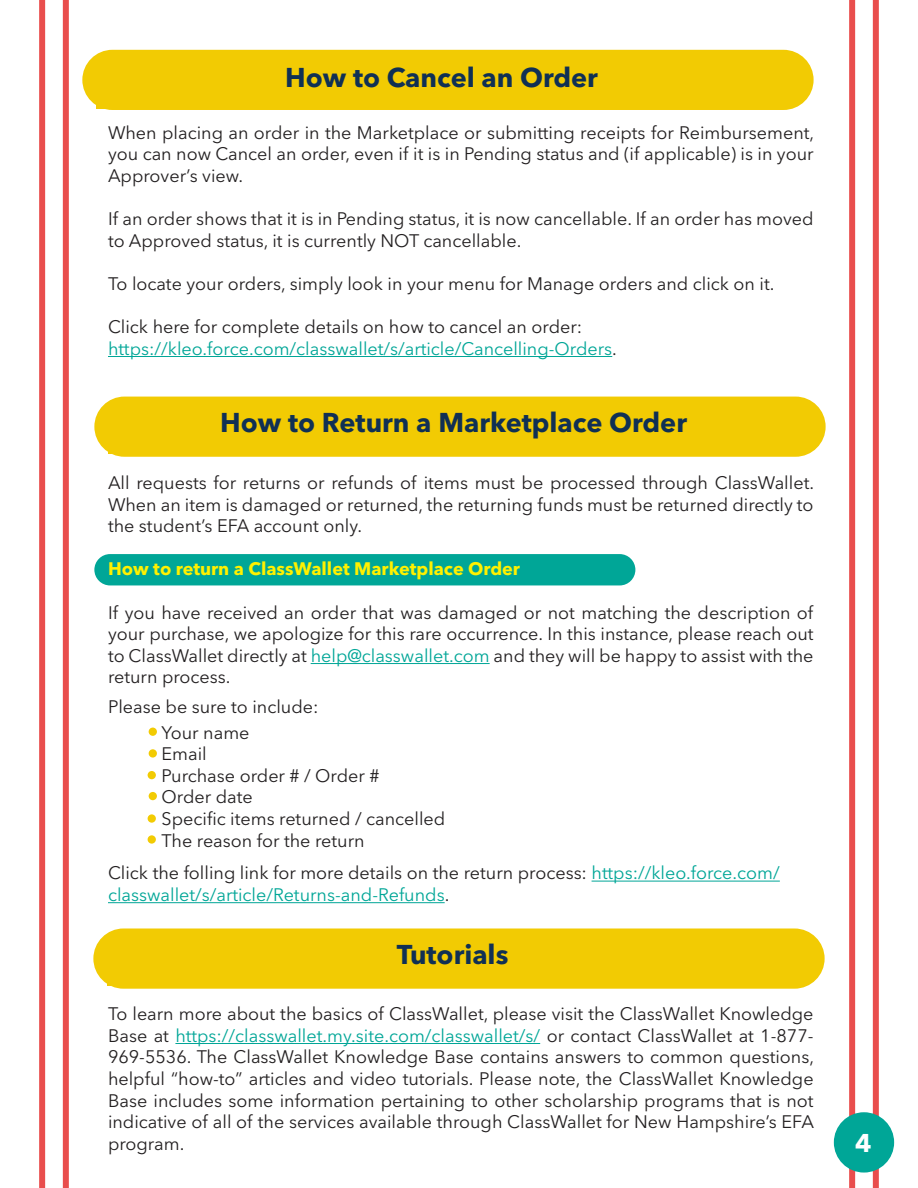
<style>
.page{position:relative;width:918px;height:1188px;background:#fff}
.page>*{position:absolute;margin:0;border:0;box-sizing:border-box;transform-origin:0 0}
.t1{font:700 27px "Avenir Next LT Pro";color:#103054}
.t2{font:700 25.5px "Avenir Next LT Pro";color:#fff}
.t3{font:18px/21.6px "Avenir Next LT Pro";color:#232021;text-align:justify}
.t4{font:18px/21.6px "Avenir Next LT Pro";color:#00a697}
.t5{font:700 18px "Avenir Next LT Pro";color:#fff100}
.s1{color:#232021}
.s2{color:#00a697}
</style>
<div class="page">
<div style="left:94px;top:554px;width:541px;height:31px;background:#00a697;border-radius:16px"></div>
<div style="left:63px;top:0;width:6px;height:1188px;background:#e94e4d"></div>
<div style="left:39px;top:0;width:6px;height:1188px;background:#e94e4d"></div>
<div style="left:873px;top:0;width:6px;height:1188px;background:#e94e4d"></div>
<div style="left:849px;top:0;width:6px;height:1188px;background:#e94e4d"></div>
<div style="left:835px;top:1113px;width:58px;height:59px;background:#00a697;border-radius:50%"></div>
<div style="left:834px;top:1112px;width:60px;height:61px;border:2px solid #00a697;border-radius:50%"></div>
<hr style="left:108px;top:356px;width:504px;height:1px;background:#00a697">
<div style="left:94px;top:397px;width:732px;height:60px;background:#f2cb03;border-radius:30px"></div>
<hr style="left:311px;top:663px;width:179px;height:1px;background:#00a697">
<div style="left:93px;top:928px;width:732px;height:61px;background:#f2cb03;border-radius:30px"></div>
<hr style="left:175px;top:1043px;width:365px;height:1px;background:#00a697">
<div style="left:82px;top:50px;width:732px;height:60px;background:#f2cb03;border-radius:30px"></div>
<div style="left:96px;top:66px;width:691px;height:43px;background:#f2cb03"></div>
<hr style="left:592px;top:881px;width:188px;height:1px;background:#00a697">
<hr style="left:108px;top:902px;width:337px;height:1px;background:#00a697">
<div style="left:149px;top:728px;width:8px;height:8px;background:#f2cb03;border-radius:50%"></div>
<div style="left:149px;top:749px;width:8px;height:9px;background:#f2cb03;border-radius:50%"></div>
<div style="left:148px;top:771px;width:8px;height:8px;background:#f2cb03;border-radius:50%"></div>
<div style="left:149px;top:792px;width:8px;height:8px;background:#f2cb03;border-radius:50%"></div>
<div style="left:148px;top:814px;width:8px;height:9px;background:#f2cb03;border-radius:50%"></div>
<div style="left:148px;top:835px;width:8px;height:9px;background:#f2cb03;border-radius:50%"></div>
<p class="t1" style="left:285px;top:61px;width:314px">How to Cancel an Order</p>
<p class="t3" style="left:108px;top:122px;width:708px">When placing an order in the Marketplace or submitting receipts for Reimbursement, you can now Cancel an order, even if it is in Pending status and (if applicable) is in your Approver’s view.</p>
<p class="t3" style="left:108px;top:208px;width:707px">If an order shows that it is in Pending status, it is now cancellable. If an order has moved to Approved status, it is currently NOT cancellable.</p>
<p class="t3" style="left:108px;top:273px;width:668px">To locate your orders, simply look in your menu for Manage orders and click on it.</p>
<p class="t3" style="left:108px;top:316px;width:476px">Click here for complete details on how to cancel an order:</p>
<p class="t4" style="left:108px;top:338px;width:510px">https://kleo.force.com/classwallet/s/article/Cancelling-Orders<span class="s1">.</span></p>
<p class="t1" style="left:220px;top:406px;width:468px">How to Return a Marketplace Order</p>
<p class="t3" style="left:108px;top:472px;width:708px">All requests for returns or refunds of items must be processed through ClassWallet.<br>When an item is damaged or returned, the returning funds must be returned directly to the student’s EFA account only.</p>
<p class="t5" style="left:108px;top:558px;width:414px">How to return a ClassWallet Marketplace Order</p>
<p class="t3" style="left:108px;top:601px;width:707px">If you have received an order that was damaged or not matching the description of your purchase, we apologize for this rare occurrence. In this instance, please reach out to ClassWallet directly at <span class="s2">help@classwallet.com</span> and they will be happy to assist with the return process.</p>
<p class="t3" style="left:108px;top:695px;width:212px">Please be sure to include:</p>
<p class="t3" style="left:162px;top:721px;width:89px">Your name</p>
<p class="t3" style="left:162px;top:743px;width:47px">Email</p>
<p class="t3" style="left:162px;top:765px;width:219px">Purchase order # / Order #</p>
<p class="t3" style="left:162px;top:786px;width:93px">Order date</p>
<p class="t3" style="left:162px;top:808px;width:285px">Specific items returned / cancelled</p>
<p class="t3" style="left:162px;top:829px;width:204px">The reason for the return</p>
<p class="t4" style="left:108px;top:862px;width:673px"><span class="s1">Click the folling link for more details on the return process:</span> https://kleo.force.com/ classwallet/s/article/Returns-and-Refunds<span class="s1">.</span></p>
<p class="t1" style="left:397px;top:938px;width:113px">Tutorials</p>
<p class="t3" style="left:108px;top:1003px;width:708px">To learn more about the basics of ClassWallet, please visit the ClassWallet Knowledge Base at <span class="s2">https://classwallet.my.site.com/classwallet/s/</span> or contact ClassWallet at 1-877- 969-5536. The ClassWallet Knowledge Base contains answers to common questions, helpful “how-to” articles and video tutorials. Please note, the ClassWallet Knowledge Base includes some information pertaining to other scholarship programs that is not indicative of all of the services available through ClassWallet for New Hampshire’s EFA program.</p>
<p class="t2" style="left:855px;top:1127px;width:18px">4</p>
</div>
